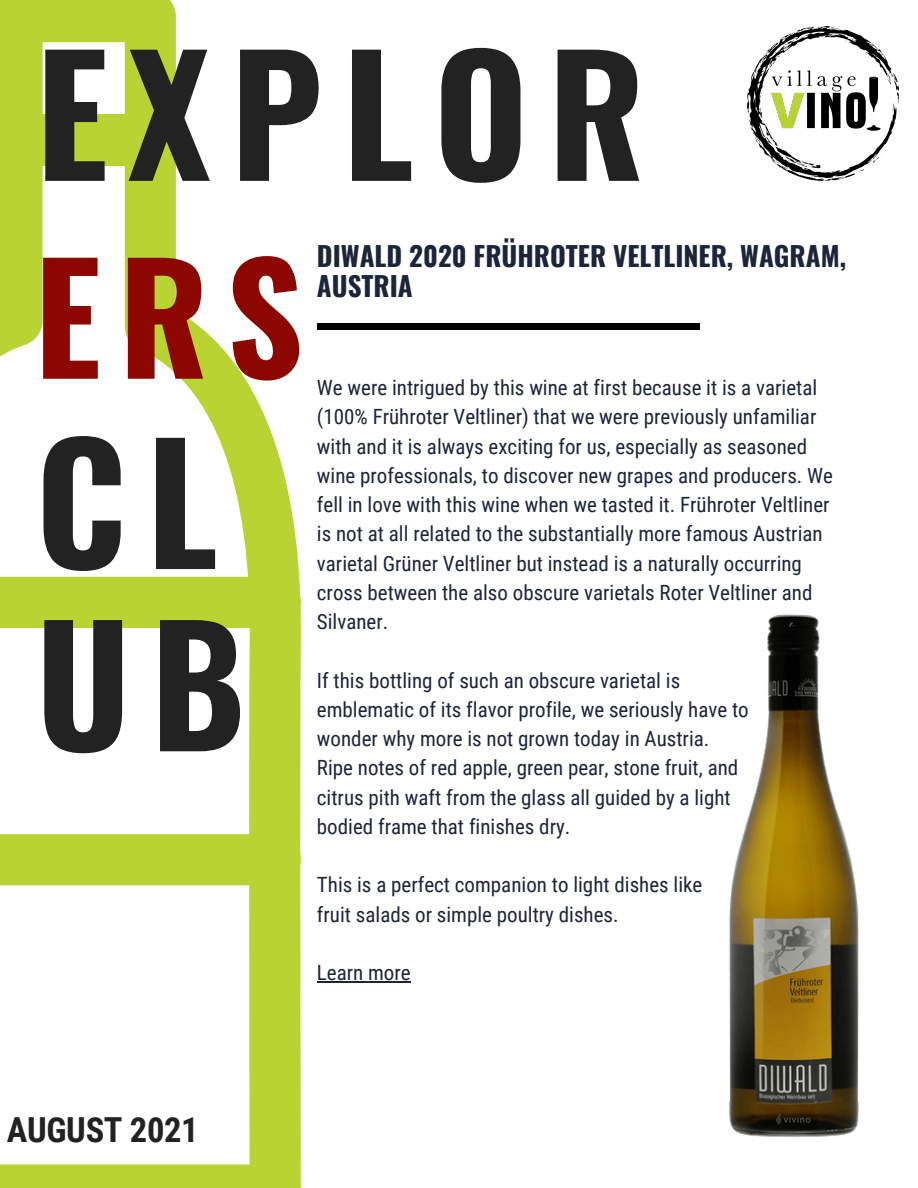
<style>
.page{position:relative;width:918px;height:1188px;background:#fff}
.page>*{position:absolute;margin:0;border:0;box-sizing:border-box;transform-origin:0 0}
.t1{font:700 162px "Oswald";letter-spacing:.12em;color:#222}
.t2{font:700 149.4px "Oswald";color:#8b0700}
.t3{font:700 34.5px "Roboto Condensed";letter-spacing:-.01em;color:#222}
.t4{font:700 27px/30.3px "Oswald";color:#1e243a}
.t5{font:21px/29.2px "Roboto Condensed";color:#1e243a}
</style>
<div class="page">
<svg style="left:0;top:0;width:301px;height:1188px"></svg>
<div style="left:30px;top:115px;width:120px;height:51px;background:#b9d332"></div>
<div style="left:0;top:577px;width:301px;height:51px;background:#b9d332"></div>
<div style="left:0;top:834px;width:301px;height:51px;background:#b9d332"></div>
<div style="left:317px;top:324px;width:382px;height:6px;background:#000"></div>
<img style="left:748px;top:27px;width:150px;height:154px">
<img style="left:729px;top:614px;width:130px;height:524px">
<hr style="left:317px;top:981px;width:94px;height:1px;background:#1e243a">
<p class="t1" style="left:36px;top:-12px;width:611px">EXPLOR</p>
<p class="t2" style="left:34px;top:201px;width:271px">ERS</p>
<p class="t1" style="left:36px;top:376px;width:184px">CL</p>
<p class="t1" style="left:36px;top:558px;width:211px">UB</p>
<p class="t4" style="left:317px;top:240px;width:531px">DIWALD 2020 FRÜHROTER VELTLINER, WAGRAM,<br>AUSTRIA</p>
<p class="t5" style="left:317px;top:373px;width:518px">We were intrigued by this wine at first because it is a varietal (100% Frühroter Veltliner) that we were previously unfamiliar with and it is always exciting for us, especially as seasoned wine professionals, to discover new grapes and producers. We fell in love with this wine when we tasted it. Frühroter Veltliner is not at all related to the substantially more famous Austrian varietal Grüner Veltliner but instead is a naturally occurring cross between the also obscure varietals Roter Veltliner and Silvaner.</p>
<p class="t5" style="left:317px;top:666px;width:365px">If this bottling of such an obscure varietal is</p>
<p class="t5" style="left:317px;top:695px;width:433px">emblematic of its flavor profile, we seriously have to</p>
<p class="t5" style="left:317px;top:724px;width:394px">wonder why more is not grown today in Austria.</p>
<p class="t5" style="left:317px;top:754px;width:423px">Ripe notes of red apple, green pear, stone fruit, and</p>
<p class="t5" style="left:317px;top:783px;width:415px">citrus pith waft from the glass all guided by a light</p>
<p class="t5" style="left:317px;top:812px;width:255px">bodied frame that finishes dry.</p>
<p class="t5" style="left:317px;top:871px;width:387px">This is a perfect companion to light dishes like</p>
<p class="t5" style="left:317px;top:900px;width:303px">fruit salads or simple poultry dishes.</p>
<p class="t5" style="left:317px;top:958px;width:95px">Learn more</p>
<p class="t3" style="left:7px;top:1110px;width:193px">AUGUST 2021</p>
</div>
